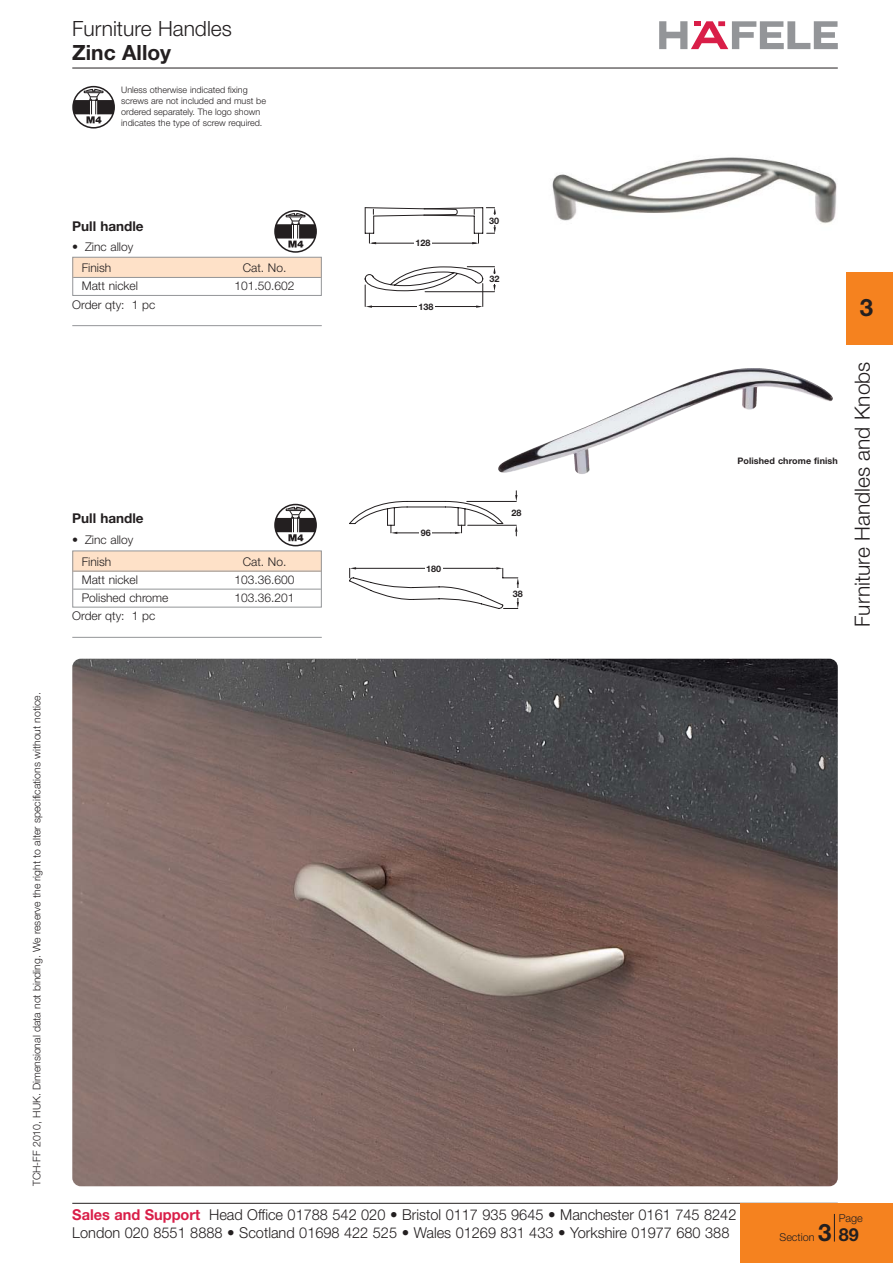
<style>
.page{position:relative;width:893px;height:1263px;background:#fff}
.page>*{position:absolute;margin:0;border:0;box-sizing:border-box;transform-origin:0 0}
.t1{font:700 24px "Helvetica Neue";color:#231f20}
.t2{font:300 21px "Helvetica Neue";color:#231f20}
.t3{font:700 21px "Helvetica Neue";color:#231f20}
.t4{font:300 15px/18px "Helvetica Neue";color:#231f20}
.t5{font:700 13.5px "Helvetica Neue";color:#231f20}
.t6{font:300 12px "Helvetica Neue";color:#231f20}
.t7{font:300 10.8px "Helvetica Neue";color:#231f20}
.t8{font:300 10.5px "Helvetica Neue";color:#231f20}
.t9{font:300 9px/10.8px "Helvetica Neue";color:#231f20}
.t10{font:700 9px "Helvetica Neue";letter-spacing:.01em;color:#231f20}
.s1{font-weight:700;color:#d91e48}
.s2{font-weight:700;font-size:24px}
.s3{font-weight:700;font-size:18px}
</style>
<div class="page">
<hr style="left:72px;top:1203px;width:766px;height:1px;background:#231f20">
<hr style="left:72px;top:68px;width:766px;height:1px;background:#231f20">
<svg style="left:659px;top:21px;width:179px;height:28px"></svg>
<div style="left:740px;top:1203px;width:153px;height:60px;background:#f5821f"></div>
<div style="left:846px;top:272px;width:47px;height:72px;background:#f5821f"></div>
<svg style="left:834px;top:1214px;width:1px;height:28px"></svg>
<div style="left:72px;top:257px;width:250px;height:20px;background:#fee1c8"></div>
<hr style="left:73px;top:277px;width:248px;height:1px;background:#939598">
<div style="left:72px;top:257px;width:250px;height:39px;border:1px solid #939598"></div>
<img style="left:552px;top:157px;width:285px;height:67px">
<svg style="left:364px;top:207px;width:132px;height:101px"></svg>
<hr style="left:372px;top:243px;width:104px;height:1px;background:#231f20">
<hr style="left:370px;top:306px;width:110px;height:1px;background:#231f20">
<div style="left:417px;top:301px;width:17px;height:10px;background:#fff"></div>
<div style="left:414px;top:238px;width:18px;height:9px;background:#fff"></div>
<div style="left:274px;top:210px;width:43px;height:43px;border:2px solid #231f20;border-radius:50%"></div>
<svg style="left:275px;top:213px;width:41px;height:35px"></svg>
<hr style="left:72px;top:325px;width:250px;height:1px;background:#939598">
<div style="left:72px;top:551px;width:250px;height:20px;background:#fee1c8"></div>
<hr style="left:73px;top:571px;width:248px;height:1px;background:#939598">
<hr style="left:73px;top:589px;width:248px;height:1px;background:#939598">
<div style="left:72px;top:550px;width:250px;height:58px;border:1px solid #939598"></div>
<img style="left:498px;top:368px;width:335px;height:106px">
<svg style="left:349px;top:491px;width:170px;height:118px"></svg>
<div style="left:511px;top:589px;width:13px;height:9px;background:#fff"></div>
<div style="left:419px;top:528px;width:13px;height:9px;background:#fff"></div>
<div style="left:510px;top:508px;width:13px;height:9px;background:#fff"></div>
<div style="left:425px;top:564px;width:17px;height:9px;background:#fff"></div>
<div style="left:274px;top:504px;width:43px;height:42px;border:2px solid #231f20;border-radius:50%"></div>
<svg style="left:275px;top:507px;width:41px;height:34px"></svg>
<hr style="left:72px;top:637px;width:250px;height:1px;background:#939598">
<div style="left:72px;top:86px;width:43px;height:43px;border:2px solid #231f20;border-radius:50%"></div>
<svg style="left:73px;top:89px;width:41px;height:34px"></svg>
<img style="left:72px;top:659px;width:766px;height:527px;border-radius:9px">
<h2 class="t2" style="left:72px;top:21px;width:161px">Furniture Handles</h2>
<h2 class="t3" style="left:72px;top:45px;width:100px">Zinc Alloy</h2>
<p class="t9" style="left:121px;top:86px;width:146px">Unless otherwise indicated fixing screws are not included and must be ordered separately. The logo shown indicates the type of screw required.</p>
<p class="t8" style="left:33px;top:1186px;width:495px;rotate:-90deg">TCH-FF 2010, HUK. Dimensional data not binding. We reserve the right to alter specifications without notice.</p>
<p class="t5" style="left:72px;top:221px;width:73px">Pull handle</p>
<p class="t6" style="left:72px;top:243px;width:63px">• Zinc alloy</p>
<p class="t6" style="left:82px;top:264px;width:31px">Finish</p>
<p class="t6" style="left:243px;top:264px;width:45px">Cat. No.</p>
<p class="t6" style="left:82px;top:282px;width:58px">Matt nickel</p>
<p class="t6" style="left:235px;top:282px;width:62px">101.50.602</p>
<p class="t6" style="left:72px;top:300px;width:85px">Order qty: 1 pc</p>
<p class="t5" style="left:72px;top:514px;width:73px">Pull handle</p>
<p class="t6" style="left:72px;top:535px;width:63px">• Zinc alloy</p>
<p class="t6" style="left:82px;top:558px;width:31px">Finish</p>
<p class="t6" style="left:243px;top:558px;width:45px">Cat. No.</p>
<p class="t6" style="left:82px;top:576px;width:58px">Matt nickel</p>
<p class="t6" style="left:235px;top:576px;width:62px">103.36.600</p>
<p class="t6" style="left:82px;top:594px;width:88px">Polished chrome</p>
<p class="t6" style="left:235px;top:594px;width:62px">103.36.201</p>
<p class="t6" style="left:72px;top:612px;width:85px">Order qty: 1 pc</p>
<p class="t10" style="left:415px;top:240px;width:17px">128</p>
<p class="t10" style="left:418px;top:303px;width:17px">138</p>
<p class="t10" style="left:489px;top:217px;width:12px">30</p>
<p class="t10" style="left:489px;top:276px;width:12px">32</p>
<p class="t10" style="left:421px;top:529px;width:12px">96</p>
<p class="t10" style="left:426px;top:565px;width:17px">180</p>
<p class="t10" style="left:512px;top:510px;width:12px">28</p>
<p class="t10" style="left:513px;top:590px;width:12px">38</p>
<h1 class="t1" style="left:860px;top:299px;width:15px">3</h1>
<p class="t10" style="left:737px;top:458px;width:102px">Polished chrome finish</p>
<h2 class="t2" style="left:855px;top:627px;width:267px;rotate:-90deg">Furniture Handles and Knobs</h2>
<p class="t4" style="left:72px;top:1207px;width:666px"><span class="s1">Sales and Support</span> Head Office 01788 542 020 • Bristol 0117 935 9645 • Manchester 0161 745 8242<br>London 020 8551 8888 • Scotland 01698 422 525 • Wales 01269 831 433 • Yorkshire 01977 680 388</p>
<p class="t7" style="left:839px;top:1214px;width:26px">Page</p>
<p class="t7" style="left:779px;top:1234px;width:81px">Section <span class="s2">3</span> <span class="s3">89</span></p>
</div>
